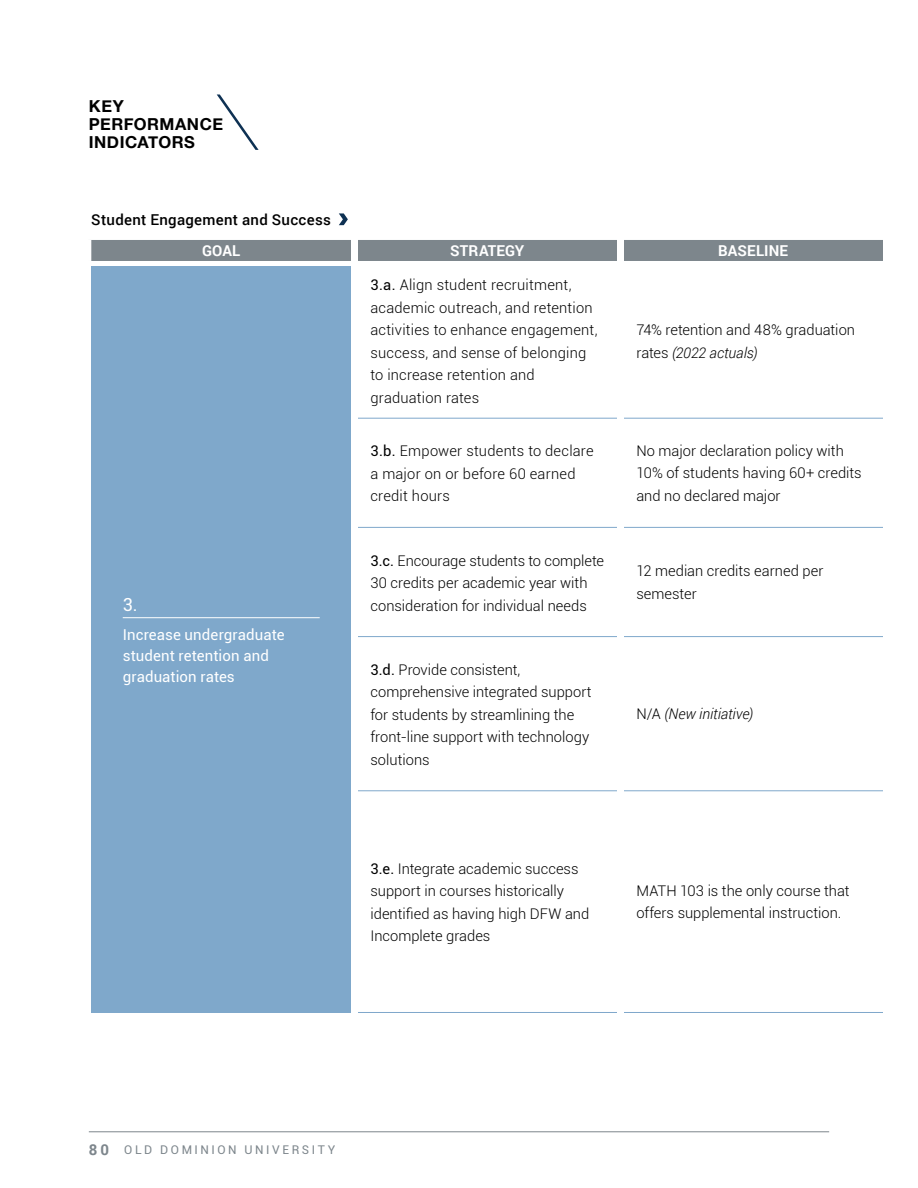
<style>
.page{position:relative;width:918px;height:1188px;background:#fff}
.page>*{position:absolute;margin:0;border:0;box-sizing:border-box;transform-origin:0 0}
.t1{font:18px "Roboto";color:#fff}
.t2{font:700 16.5px/18px "Helvetica Neue";letter-spacing:.03em;color:#000}
.t3{font:15px/21px "Roboto";letter-spacing:.005em;color:#fff}
.t4{font:500 15px "Roboto";letter-spacing:.02em;color:#000}
.t5{font:700 15px "Roboto";letter-spacing:.005em;color:#fff}
.t6{font:300 14.7px/22.5px "Roboto";color:#000}
.t7{font:italic 300 14.7px "Roboto";letter-spacing:-.005em;color:#000}
.t8{font:12px "Roboto";letter-spacing:.215em;color:#7d868c}
.s1{font-weight:400}
.s2{font-style:italic}
.s3{font-style:normal}
.s4{font-weight:700;font-size:15px}
</style>
<div class="page">
<hr style="left:89px;top:1132px;width:740px;height:1px;background:#7d868c">
<div style="left:91px;top:240px;width:792px;height:21px;background:#7d868c"></div>
<hr style="left:354px;top:418px;width:266px;height:1px;background:#7fa8cb">
<hr style="left:620px;top:418px;width:266px;height:1px;background:#7fa8cb">
<hr style="left:354px;top:527px;width:266px;height:1px;background:#7fa8cb">
<hr style="left:620px;top:527px;width:266px;height:1px;background:#7fa8cb">
<hr style="left:354px;top:636px;width:266px;height:1px;background:#7fa8cb">
<hr style="left:620px;top:636px;width:266px;height:1px;background:#7fa8cb">
<hr style="left:354px;top:791px;width:266px;height:1px;background:#7fa8cb">
<hr style="left:620px;top:791px;width:266px;height:1px;background:#7fa8cb">
<hr style="left:354px;top:1012px;width:266px;height:1px;background:#7fa8cb">
<hr style="left:620px;top:1012px;width:266px;height:1px;background:#7fa8cb">
<div style="left:91px;top:266px;width:260px;height:747px;background:#7fa8cb"></div>
<hr style="left:123px;top:617px;width:197px;height:1px;background:#fff">
<svg style="left:339px;top:213px;width:9px;height:12px"></svg>
<svg style="left:217px;top:94px;width:42px;height:56px"></svg>
<div style="left:351px;top:235px;width:6px;height:872px;background:#fff"></div>
<div style="left:617px;top:236px;width:6px;height:872px;background:#fff"></div>
<div style="left:883px;top:227px;width:6px;height:867px;background:#fff"></div>
<p class="t2" style="left:89px;top:98px;width:136px">KEY<br>PERFORMANCE<br>INDICATORS</p>
<p class="t4" style="left:91px;top:209px;width:241px">Student Engagement and Success</p>
<p class="t5" style="left:202px;top:240px;width:40px">GOAL</p>
<p class="t5" style="left:450px;top:240px;width:76px">STRATEGY</p>
<p class="t5" style="left:718px;top:240px;width:71px">BASELINE</p>
<p class="t6" style="left:370px;top:273px;width:229px"><span class="s1">3.a.</span> Align student recruitment, academic outreach, and retention activities to enhance engagement, success, and sense of belonging to increase retention and graduation rates</p>
<p class="t6" style="left:636px;top:318px;width:220px">74% retention and 48% graduation rates <span class="s2">(2022 actuals)</span></p>
<p class="t1" style="left:123px;top:592px;width:16px">3.</p>
<p class="t3" style="left:123px;top:623px;width:163px">Increase undergraduate student retention and graduation rates</p>
<p class="t6" style="left:370px;top:439px;width:225px"><span class="s1">3.b.</span> Empower students to declare a major on or before 60 earned credit hours</p>
<p class="t6" style="left:636px;top:439px;width:227px">No major declaration policy with<br>10% of students having 60+ credits and no declared major</p>
<p class="t6" style="left:370px;top:549px;width:235px"><span class="s1">3.c.</span> Encourage students to complete<br>30 credits per academic year with consideration for individual needs</p>
<p class="t6" style="left:636px;top:559px;width:188px">12 median credits earned per semester</p>
<p class="t6" style="left:370px;top:658px;width:223px"><span class="s1">3.d.</span> Provide consistent, comprehensive integrated support for students by streamlining the front-line support with technology solutions</p>
<p class="t6" style="left:370px;top:857px;width:220px"><span class="s1">3.e.</span> Integrate academic success support in courses historically identified as having high DFW and<br>Incomplete grades</p>
<p class="t7" style="left:636px;top:704px;width:118px"><span class="s3">N/A</span> (New initiative)</p>
<p class="t6" style="left:636px;top:879px;width:215px">MATH 103 is the only course that offers supplemental instruction.</p>
<p class="t8" style="left:89px;top:1142px;width:248px"><span class="s4">80</span> OLD DOMINION UNIVERSITY</p>
</div>
